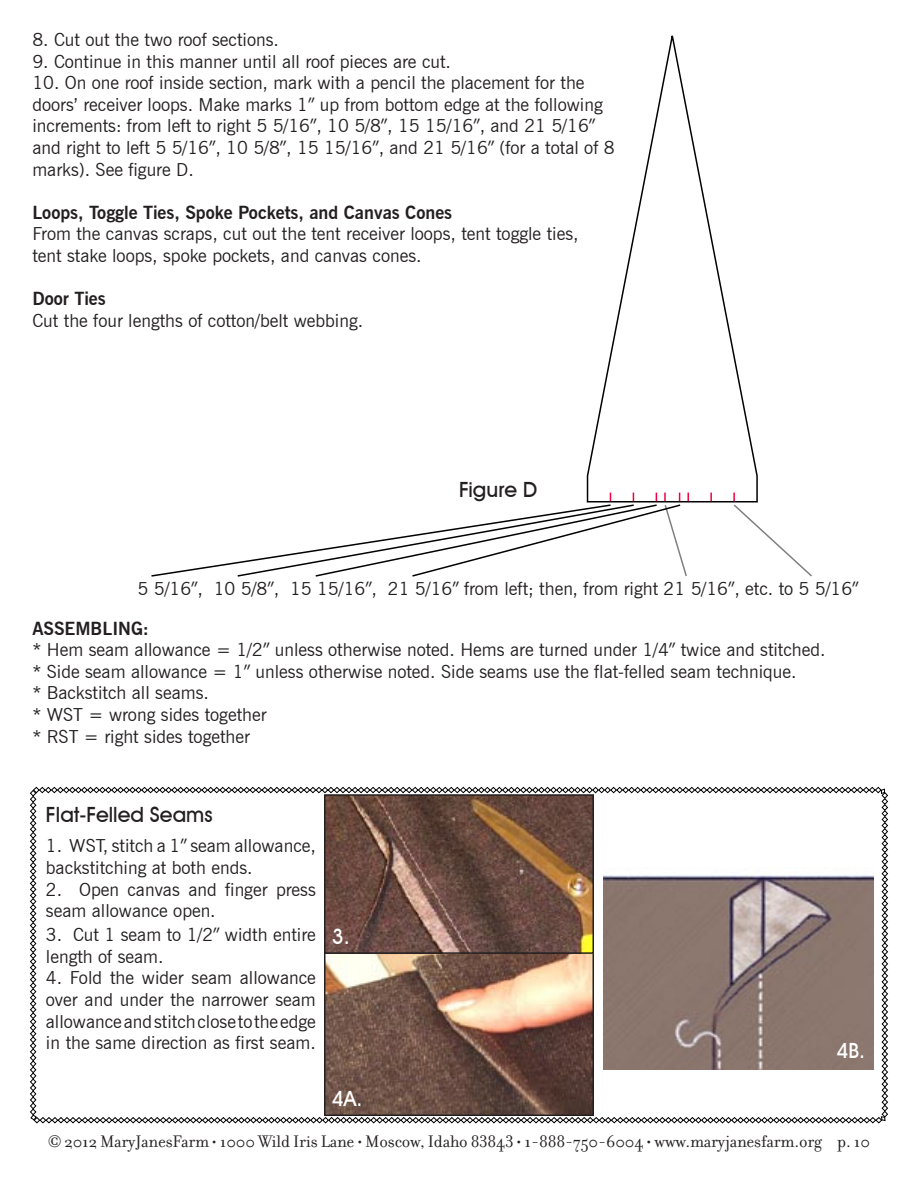
<style>
.page{position:relative;width:918px;height:1188px;background:#fff}
.page>*{position:absolute;margin:0;border:0;box-sizing:border-box;transform-origin:0 0}
.t1{font:500 21px "Avant Garde IT Cby BT";color:#231f20}
.t2{font:500 21px "Avant Garde IT Cby BT";color:#fff}
.t3{font:18px/21.6px "News Gothic BT";color:#231f20}
.t4{font:18px "Filosofia";letter-spacing:-.01em;color:#231f20}
.t5{font:700 18px "News Gothic BT";color:#231f20}
.s1{font-family:"Franklin Gothic";font-size:19.95px}
.s2{font-weight:700}
</style>
<div class="page">
<svg style="left:586px;top:35px;width:172px;height:468px"></svg>
<svg style="left:710px;top:493px;width:2px;height:8px"></svg>
<svg style="left:732px;top:493px;width:80px;height:84px"></svg>
<svg style="left:151px;top:493px;width:538px;height:84px"></svg>
<svg style="left:30px;top:787px;width:858px;height:337px"></svg>
<img style="left:603px;top:867px;width:270px;height:202px">
<img style="left:327px;top:954px;width:264px;height:159px">
<div style="left:324px;top:934px;width:270px;height:182px;border:2px solid #231f20"></div>
<img style="left:327px;top:797px;width:264px;height:154px">
<div style="left:324px;top:794px;width:270px;height:160px;border:2px solid #231f20"></div>
<p class="t3" style="left:32px;top:29px;width:248px">8. Cut out the two roof sections.</p>
<p class="t3" style="left:32px;top:50px;width:420px">9. Continue in this manner until all roof pieces are cut.</p>
<p class="t3" style="left:32px;top:72px;width:584px">10. On one roof inside section, mark with a pencil the placement for the doors’ receiver loops. Make marks 1<span class="s1">″</span> up from bottom edge at the following increments: from left to right 5 5/16<span class="s1">″</span>, 10 5/8<span class="s1">″</span>, 15 15/16<span class="s1">″</span>, and 21 5/16<span class="s1">″ </span>and right to left 5 5/16<span class="s1">″</span>, 10 5/8<span class="s1">″</span>, 15 15/16<span class="s1">″</span>, and 21 5/16<span class="s1">″</span> (for a total of 8 marks). See figure D.</p>
<p class="t5" style="left:32px;top:202px;width:421px">Loops, Toggle Ties, Spoke Pockets, and Canvas Cones</p>
<p class="t3" style="left:32px;top:223px;width:548px">From the canvas scraps, cut out the tent receiver loops, tent toggle ties, tent stake loops, spoke pockets, and canvas cones.</p>
<p class="t5" style="left:32px;top:288px;width:75px">Door Ties</p>
<p class="t3" style="left:32px;top:310px;width:332px">Cut the four lengths of cotton/belt webbing.</p>
<p class="t1" style="left:459px;top:477px;width:80px">Figure D</p>
<p class="t3" style="left:138px;top:577px;width:722px">5 5/16<span class="s1">″</span>, 10 5/8<span class="s1">″</span>, 15 15/16<span class="s1">″</span>, 21 5/16<span class="s1">″</span> from left; then, from right 21 5/16<span class="s1">″</span>, etc. to 5 5/16<span class="s1">″</span></p>
<p class="t3" style="left:32px;top:617px;width:795px"><span class="s2">ASSEMBLING:<br></span>* Hem seam allowance = 1/2<span class="s1">″</span> unless otherwise noted. Hems are turned under 1/4<span class="s1">″</span> twice and stitched. * Side seam allowance = 1<span class="s1">″</span> unless otherwise noted. Side seams use the flat-felled seam technique.<br>* Backstitch all seams.<br>* WST = wrong sides together<br>* RST = right sides together</p>
<p class="t1" style="left:46px;top:802px;width:168px">Flat-Felled Seams</p>
<p class="t3" style="left:46px;top:835px;width:271px">1. WST, stitch a 1<span class="s1">″</span> seam allowance, backstitching at both ends.</p>
<p class="t3" style="left:46px;top:878px;width:272px">2. Open canvas and finger press seam allowance open.</p>
<p class="t3" style="left:46px;top:924px;width:271px">3. Cut 1 seam to 1/2<span class="s1">″</span> width entire length of seam.</p>
<p class="t3" style="left:46px;top:967px;width:272px;text-align:justify">4. Fold the wider seam allowance over and under the narrower seam allowance and stitch close to the edge in the same direction as first seam.</p>
<p class="t2" style="left:332px;top:923px;width:20px">3.</p>
<p class="t2" style="left:332px;top:1085px;width:32px">4A.</p>
<p class="t2" style="left:836px;top:1037px;width:30px">4B.</p>
<p class="t4" style="left:48px;top:1132px;width:824px">© 2012 MaryJanesFarm • 1000 Wild Iris Lane • Moscow, Idaho 83843 • 1-888-750-6004 • www.maryjanesfarm.org p. 10</p>
</div>
